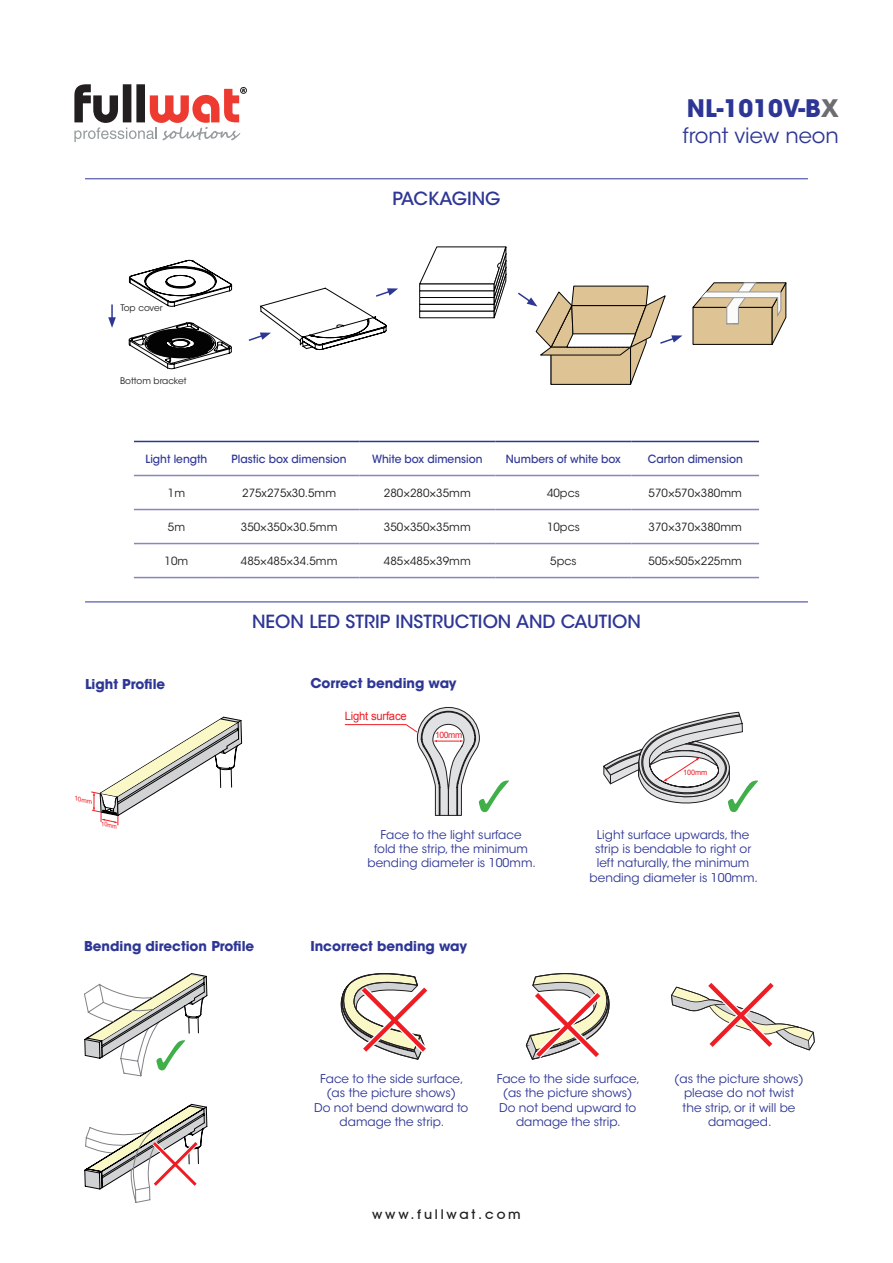
<style>
.page{position:relative;width:893px;height:1263px;background:#fff}
.page>*{position:absolute;margin:0;border:0;box-sizing:border-box;transform-origin:0 0}
.t1{font:700 24px "ITC Avant Garde Std";color:#2e3695}
.t2{font:21px "ITC Avant Garde Std";color:#2e3695}
.titular01{font:500 18px "ITC Avant Garde Std";color:#2e3695}
.t3{font:700 13.5px "ITC Avant Garde Std";color:#2e3695}
.t4{font:500 13.5px "Avant Garde IT Cby BT";letter-spacing:.19em;color:#231f20;scale:1.07 1}
.t5{font:12px/14.4px "ITC Avant Garde Std";color:#2e3695;text-align:center}
.t6{font:11.55px "Arial";letter-spacing:-.02em;color:#ee1c25}
.t7{font:11.25px "ITC Avant Garde Std";color:#231f20}
.t8{font:500 11.25px "ITC Avant Garde Std";color:#2e3695;scale:.95 1}
.t9{font:9px "ITC Avant Garde Std";color:#231f20}
.t10{font:8.85px "Arial";letter-spacing:-.04em;color:#ee1c25}
.t11{font:7.5px "Arial";letter-spacing:-.02em;color:#ee1c25}
.t12{font:italic 6.3px "Arial";color:#ee1c25;scale:.92 1}
.t13{font:italic 6.3px "Arial";color:#ee1c25;scale:1.04 1}
.s1{color:#6c6d70}
</style>
<div class="page">
<div style="left:240px;top:87px;width:7px;height:7px;border:1px solid #231f20;border-radius:50%"></div>
<svg style="left:74px;top:84px;width:171px;height:58px"></svg>
<hr style="left:85px;top:601px;width:723px;height:1px;background:#2e3695">
<svg style="left:84px;top:1104px;width:123px;height:99px"></svg>
<svg style="left:526px;top:973px;width:84px;height:86px"></svg>
<svg style="left:671px;top:983px;width:144px;height:67px"></svg>
<svg style="left:340px;top:973px;width:88px;height:86px"></svg>
<svg style="left:91px;top:716px;width:151px;height:109px"></svg>
<svg style="left:84px;top:973px;width:123px;height:103px"></svg>
<svg style="left:344px;top:707px;width:165px;height:109px"></svg>
<svg style="left:603px;top:712px;width:155px;height:100px"></svg>
<hr style="left:85px;top:178px;width:723px;height:1px;background:#2e3695">
<svg style="left:129px;top:260px;width:103px;height:109px"></svg>
<svg style="left:419px;top:246px;width:87px;height:72px"></svg>
<svg style="left:692px;top:282px;width:94px;height:63px"></svg>
<svg style="left:108px;top:304px;width:8px;height:24px"></svg>
<hr style="left:134px;top:475px;width:85px;height:1px;background:#8985bf">
<hr style="left:219px;top:475px;width:140px;height:1px;background:#8985bf">
<hr style="left:359px;top:475px;width:136px;height:1px;background:#8985bf">
<hr style="left:495px;top:475px;width:136px;height:1px;background:#8985bf">
<hr style="left:631px;top:475px;width:128px;height:1px;background:#8985bf">
<hr style="left:134px;top:509px;width:85px;height:1px;background:#8985bf">
<hr style="left:219px;top:509px;width:140px;height:1px;background:#8985bf">
<hr style="left:359px;top:509px;width:136px;height:1px;background:#8985bf">
<hr style="left:495px;top:509px;width:136px;height:1px;background:#8985bf">
<hr style="left:631px;top:509px;width:128px;height:1px;background:#8985bf">
<hr style="left:134px;top:543px;width:85px;height:1px;background:#8985bf">
<hr style="left:219px;top:543px;width:140px;height:1px;background:#8985bf">
<hr style="left:359px;top:543px;width:136px;height:1px;background:#8985bf">
<hr style="left:495px;top:543px;width:136px;height:1px;background:#8985bf">
<hr style="left:631px;top:543px;width:128px;height:1px;background:#8985bf">
<hr style="left:134px;top:577px;width:85px;height:1px;background:#8985bf">
<hr style="left:219px;top:577px;width:140px;height:1px;background:#8985bf">
<hr style="left:359px;top:577px;width:136px;height:1px;background:#8985bf">
<hr style="left:495px;top:577px;width:136px;height:1px;background:#8985bf">
<hr style="left:631px;top:577px;width:128px;height:1px;background:#8985bf">
<hr style="left:134px;top:441px;width:85px;height:1px;background:#2e3695">
<hr style="left:219px;top:441px;width:140px;height:1px;background:#2e3695">
<hr style="left:359px;top:441px;width:136px;height:1px;background:#2e3695">
<hr style="left:495px;top:441px;width:136px;height:1px;background:#2e3695">
<hr style="left:631px;top:441px;width:128px;height:1px;background:#2e3695">
<svg style="left:248px;top:288px;width:150px;height:62px"></svg>
<svg style="left:518px;top:286px;width:164px;height:99px"></svg>
<p class="t9" style="left:120px;top:302px;width:44px">Top cover</p>
<p class="t9" style="left:120px;top:376px;width:68px">Bottom bracket</p>
<p class="titular01" style="left:392px;top:187px;width:110px">PACKAGING</p>
<h1 class="t1" style="left:687px;top:93px;width:153px">NL-1010V-B<span class="s1">X</span></h1>
<h2 class="t2" style="left:683px;top:122px;width:158px">front view neon</h2>
<p class="t8" style="left:145px;top:452px;width:67px">Light length</p>
<p class="t8" style="left:232px;top:452px;width:123px">Plastic box dimension</p>
<p class="t8" style="left:372px;top:452px;width:118px">White box dimension</p>
<p class="t8" style="left:506px;top:452px;width:122px">Numbers of white box</p>
<p class="t8" style="left:648px;top:452px;width:102px">Carton dimension</p>
<p class="t7" style="left:168px;top:486px;width:19px">1m</p>
<p class="t7" style="left:242px;top:486px;width:95px">275x275x30.5mm</p>
<p class="t7" style="left:384px;top:486px;width:88px">280×280×35mm</p>
<p class="t7" style="left:547px;top:486px;width:34px">40pcs</p>
<p class="t7" style="left:649px;top:486px;width:95px">570×570×380mm</p>
<p class="t7" style="left:168px;top:520px;width:19px">5m</p>
<p class="t7" style="left:241px;top:520px;width:98px">350×350×30.5mm</p>
<p class="t7" style="left:384px;top:520px;width:88px">350×350×35mm</p>
<p class="t7" style="left:547px;top:520px;width:34px">10pcs</p>
<p class="t7" style="left:649px;top:520px;width:95px">370×370×380mm</p>
<p class="t7" style="left:165px;top:554px;width:25px">10m</p>
<p class="t7" style="left:241px;top:554px;width:98px">485×485×34.5mm</p>
<p class="t7" style="left:384px;top:554px;width:88px">485×485×39mm</p>
<p class="t7" style="left:550px;top:554px;width:28px">5pcs</p>
<p class="t7" style="left:649px;top:554px;width:95px">505×505×225mm</p>
<p class="titular01" style="left:252px;top:610px;width:390px">NEON LED STRIP INSTRUCTION AND CAUTION</p>
<p class="t3" style="left:85px;top:675px;width:82px">Light Profile</p>
<p class="t3" style="left:310px;top:674px;width:148px">Correct bending way</p>
<p class="t13" style="left:76px;top:794px;width:19px;rotate:11deg">10mm</p>
<p class="t12" style="left:103px;top:819px;width:19px;rotate:11deg">10mm</p>
<p class="t6" style="left:345px;top:709px;width:63px">Light surface</p>
<p class="t10" style="left:435px;top:729px;width:29px">100mm</p>
<p class="t5" style="left:368px;top:827px;width:170px">Face to the light surface<br>fold the strip, the minimum bending diameter is 100mm.</p>
<p class="t3" style="left:84px;top:937px;width:172px">Bending direction Profile</p>
<p class="t3" style="left:310px;top:937px;width:158px">Incorrect bending way</p>
<p class="t11" style="left:683px;top:768px;width:25px">100mm</p>
<p class="t5" style="left:590px;top:827px;width:170px">Light surface upwards, the strip is bendable to right or left naturally, the minimum bending diameter is 100mm.</p>
<p class="t5" style="left:314px;top:1072px;width:156px">Face to the side surface, (as the picture shows)<br>Do not bend downward to damage the strip.</p>
<p class="t5" style="left:497px;top:1072px;width:145px">Face to the side surface, (as the picture shows)<br>Do not bend upward to damage the strip.</p>
<p class="t5" style="left:674px;top:1072px;width:131px">(as the picture shows) please do not twist the strip, or it will be damaged.</p>
<p class="t4" style="left:372px;top:1206px;width:140px">www.fullwat.com</p>
</div>
